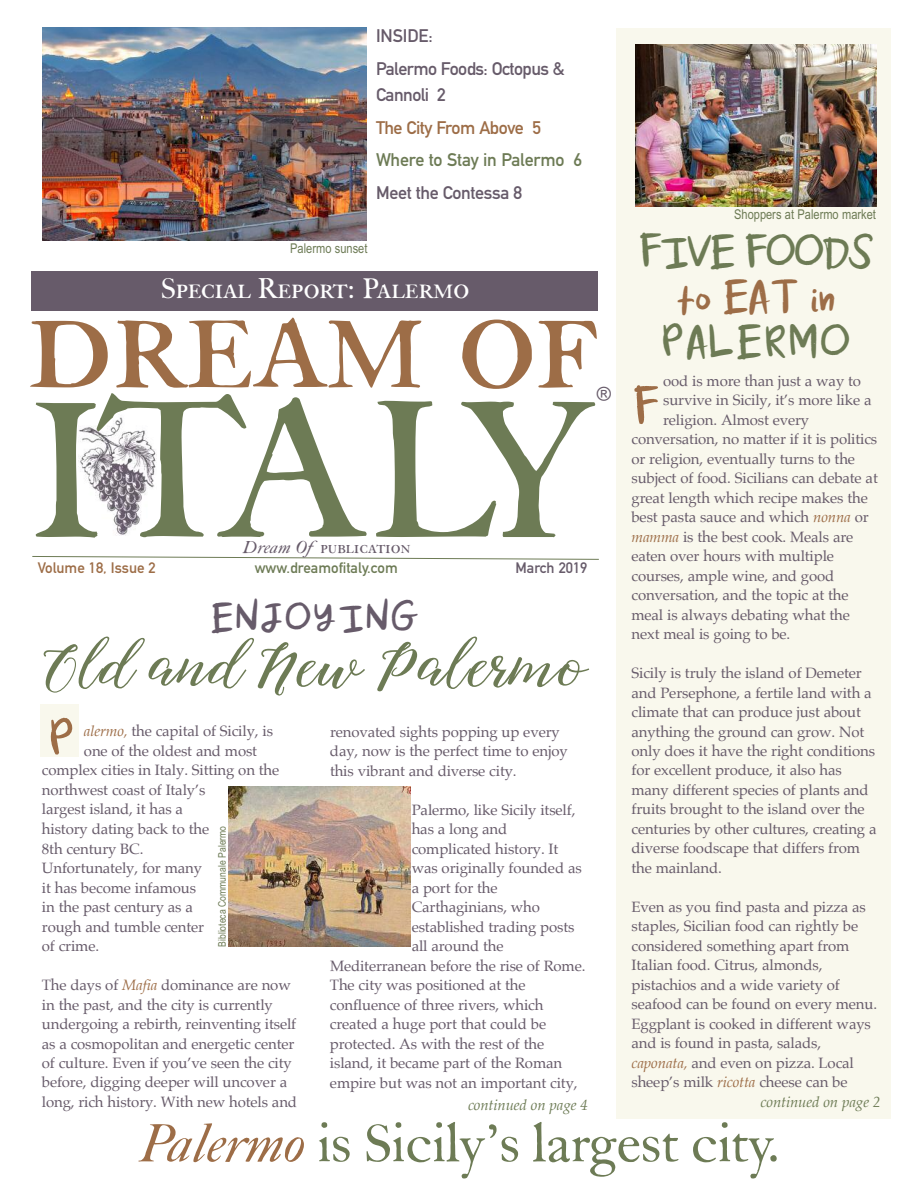
<style>
.page{position:relative;width:918px;height:1188px;background:#fff}
.page>*{position:absolute;margin:0;border:0;box-sizing:border-box;transform-origin:0 0}
.t1{font:205.5px "F Caslon Thirty ITC";color:#6d7b55}
.t2{font:148.5px "F Caslon Thirty ITC Roman SC";letter-spacing:-.015em;color:#9d6d47}
.t3{font:60px "Nightcall";letter-spacing:.025em;color:#6d7b55}
.t4{font:55.5px "F Caslon Thirty ITC";letter-spacing:-.01em;color:#6d7b55}
.t5{font:54.75px "Orange Juice";color:#9d6d47}
.t6{font:54px "Orange Juice";color:#9d6d47}
.t7{font:48px "Orange Juice";letter-spacing:-.095em;color:#6d7b55}
.t8{font:48px "Orange Juice";letter-spacing:-.065em;color:#9d6d47}
.t9{font:48px "Orange Juice";color:#6d7b55}
.t10{font:42px "Orange Juice";color:#675b6a}
.t11{font:30px "F Caslon Thirty ITC Roman SC";letter-spacing:-.015em;color:#fff}
.t12{font:19.35px "Gill Sans";color:#675b6a}
.t13{font:18px/33px "DIN Mittelschrift";letter-spacing:-.03em;color:#675b6a}
.t14{font:18px "DIN Mittelschrift";letter-spacing:-.01em;color:#6d7b55}
.t15{font:18px "F Caslon Thirty ITC Roman SC";color:#675b6a}
.t16{font:18px "DIN Mittelschrift";letter-spacing:-.025em;color:#9d6d47}
.t17{font:15px/19.5px "Palatino";letter-spacing:-.01em;color:#675b6a}
.t18{font:italic 15px "Palatino";letter-spacing:-.01em;color:#6d7b55}
.t19{font:15px "DIN Mittelschrift";color:#6d7b55}
.t20{font:15px "DIN Mittelschrift";color:#9d6d47}
.t21{font:15px "DIN Mittelschrift";color:#675b6a}
.t22{font:13.5px "Arial Narrow";color:#6d7b55}
.t23{font:10.5px "Arial Narrow";color:#6d7b55}
.s1{font-style:italic;color:#9d6d47}
.s2{font-family:"F Caslon Thirty ITC";font-style:italic}
</style>
<div class="page">
<div style="left:616px;top:28px;width:275px;height:1090px;background:#f9f8ed"></div>
<img style="left:43px;top:27px;width:324px;height:213px">
<img style="left:635px;top:45px;width:241px;height:162px">
<div style="left:40px;top:705px;width:40px;height:52px;background:#f9f8ed"></div>
<div style="left:32px;top:272px;width:566px;height:39px;background:#675b6a"></div>
<img style="left:228px;top:787px;width:182px;height:160px">
<img style="left:78px;top:417px;width:79px;height:118px">
<svg style="left:32px;top:556px;width:567px;height:4px"></svg>
<p class="t13" style="left:376px;top:21px;width:190px">INSIDE:<br>Palermo Foods: Octopus &amp;</p>
<p class="t13" style="left:376px;top:79px;width:71px">Cannoli 2</p>
<p class="t16" style="left:376px;top:121px;width:167px">The City From Above 5</p>
<p class="t14" style="left:376px;top:154px;width:208px">Where to Stay in Palermo 6</p>
<p class="t13" style="left:376px;top:178px;width:148px">Meet the Contessa 8</p>
<p class="t22" style="left:734px;top:207px;width:143px">Shoppers at Palermo market</p>
<h3 class="t7" style="left:638px;top:230px;width:239px">FIVE FOODS</h3>
<h3 class="t8" style="left:676px;top:275px;width:163px">to EAT in</h3>
<h3 class="t9" style="left:661px;top:320px;width:192px">PALERMO</h3>
<p class="t22" style="left:290px;top:240px;width:79px">Palermo sunset</p>
<h3 class="t11" style="left:160px;top:277px;width:311px">Special Report: Palermo</h3>
<h2 class="t2" style="left:28px;top:283px;width:574px">dream of</h2>
<p class="t17" style="left:663px;top:372px;width:199px">ood is more than just a way to</p>
<p class="t17" style="left:663px;top:391px;width:210px">survive in Sicily, it’s more like a</p>
<p class="t17" style="left:663px;top:411px;width:148px">religion. Almost every</p>
<p class="t17" style="left:631px;top:430px;width:247px">conversation, no matter if it is politics</p>
<p class="t17" style="left:631px;top:450px;width:225px">or religion, eventually turns to the</p>
<p class="t17" style="left:631px;top:469px;width:248px">subject of food. Sicilians can debate at</p>
<p class="t17" style="left:631px;top:489px;width:238px">great length which recipe makes the</p>
<p class="t17" style="left:631px;top:508px;width:239px">best pasta sauce and which <span class="s1">nonna</span> or</p>
<p class="t17" style="left:631px;top:528px;width:223px"><span class="s1">mamma</span> is the best cook. Meals are</p>
<p class="t17" style="left:631px;top:547px;width:204px">eaten over hours with multiple</p>
<p class="t17" style="left:631px;top:567px;width:204px">courses, ample wine, and good</p>
<p class="t17" style="left:631px;top:586px;width:219px">conversation, and the topic at the</p>
<p class="t17" style="left:631px;top:606px;width:220px">meal is always debating what the</p>
<p class="t17" style="left:631px;top:625px;width:160px">next meal is going to be.</p>
<p class="t17" style="left:631px;top:664px;width:247px">Sicily is truly the island of Demeter and Persephone, a fertile land with a climate that can produce just about anything the ground can grow. Not only does it have the right conditions for excellent produce, it also has many different species of plants and fruits brought to the island over the centuries by other cultures, creating a diverse foodscape that differs from the mainland.</p>
<p class="t17" style="left:632px;top:898px;width:247px">Even as you find pasta and pizza as staples, Sicilian food can rightly be considered something apart from Italian food. Citrus, almonds, pistachios and a wide variety of seafood can be found on every menu.<br>Eggplant is cooked in different ways and is found in pasta, salads, <span class="s1">caponata,</span> and even on pizza. Local sheep’s milk <span class="s1">ricotta</span> cheese can be</p>
<h3 class="t4" style="left:138px;top:1122px;width:644px"><span class="s1">Palermo</span> is Sicily's largest city.</h3>
<h3 class="t5" style="left:631px;top:382px;width:31px">F</h3>
<p class="t12" style="left:597px;top:382px;width:16px">®</p>
<h1 class="t1" style="left:28px;top:393px;width:224px">IT</h1>
<p class="t20" style="left:38px;top:563px;width:120px">Volume 18, Issue 2</p>
<h1 class="t1" style="left:213px;top:393px;width:387px">ALY</h1>
<p class="t19" style="left:255px;top:563px;width:145px">www.dreamofitaly.com</p>
<p class="t21" style="left:516px;top:563px;width:73px">March 2019</p>
<p class="t15" style="left:242px;top:540px;width:170px"><span class="s2">Dream Of</span>publication</p>
<h3 class="t10" style="left:210px;top:599px;width:211px">ENJOYING</h3>
<h3 class="t3" style="left:44px;top:640px;width:544px">Old and New Palermo</h3>
<h3 class="t6" style="left:48px;top:715px;width:28px">P</h3>
<p class="t17" style="left:84px;top:723px;width:191px"><span class="s1">alermo,</span> the capital of Sicily, is</p>
<p class="t17" style="left:84px;top:742px;width:175px">one of the oldest and most</p>
<p class="t17" style="left:42px;top:762px;width:239px">complex cities in Italy. Sitting on the</p>
<p class="t17" style="left:42px;top:781px;width:165px">northwest coast of Italy’s</p>
<p class="t17" style="left:42px;top:801px;width:143px">largest island, it has a</p>
<p class="t17" style="left:42px;top:820px;width:169px">history dating back to the</p>
<p class="t17" style="left:42px;top:840px;width:103px">8th century BC.</p>
<p class="t17" style="left:42px;top:859px;width:162px">Unfortunately, for many</p>
<p class="t17" style="left:42px;top:879px;width:156px">it has become infamous</p>
<p class="t17" style="left:42px;top:898px;width:152px">in the past century as a</p>
<p class="t17" style="left:42px;top:918px;width:164px">rough and tumble center</p>
<p class="t17" style="left:42px;top:937px;width:59px">of crime.</p>
<p class="t17" style="left:42px;top:976px;width:257px">The days of <span class="s1">Mafia</span> dominance are now in the past, and the city is currently undergoing a rebirth, reinventing itself as a cosmopolitan and energetic center of culture. Even if you’ve seen the city before, digging deeper will uncover a long, rich history. With new hotels and</p>
<p class="t17" style="left:330px;top:723px;width:239px">renovated sights popping up every day, now is the perfect time to enjoy this vibrant and diverse city.</p>
<p class="t17" style="left:412px;top:801px;width:165px">Palermo, like Sicily itself,</p>
<p class="t17" style="left:412px;top:820px;width:97px">has a long and</p>
<p class="t17" style="left:412px;top:840px;width:148px">complicated history. It</p>
<p class="t17" style="left:412px;top:859px;width:171px">was originally founded as</p>
<p class="t17" style="left:412px;top:879px;width:87px">a port for the</p>
<p class="t17" style="left:412px;top:898px;width:130px">Carthaginians, who</p>
<p class="t17" style="left:412px;top:918px;width:164px">established trading posts</p>
<p class="t17" style="left:412px;top:937px;width:93px">all around the</p>
<p class="t17" style="left:330px;top:957px;width:257px">Mediterranean before the rise of Rome.</p>
<p class="t17" style="left:330px;top:976px;width:197px">The city was positioned at the</p>
<p class="t17" style="left:330px;top:996px;width:215px">confluence of three rivers, which</p>
<p class="t17" style="left:330px;top:1015px;width:218px">created a huge port that could be</p>
<p class="t17" style="left:330px;top:1035px;width:216px">protected. As with the rest of the</p>
<p class="t17" style="left:330px;top:1054px;width:234px">island, it became part of the Roman</p>
<p class="t17" style="left:330px;top:1074px;width:249px">empire but was not an important city,</p>
<p class="t18" style="left:468px;top:1098px;width:121px">continued on page 4</p>
<p class="t23" style="left:216px;top:947px;width:123px;rotate:-90deg">Biblioteca Communale Palermo</p>
<p class="t18" style="left:761px;top:1095px;width:121px">continued on page 2</p>
</div>
